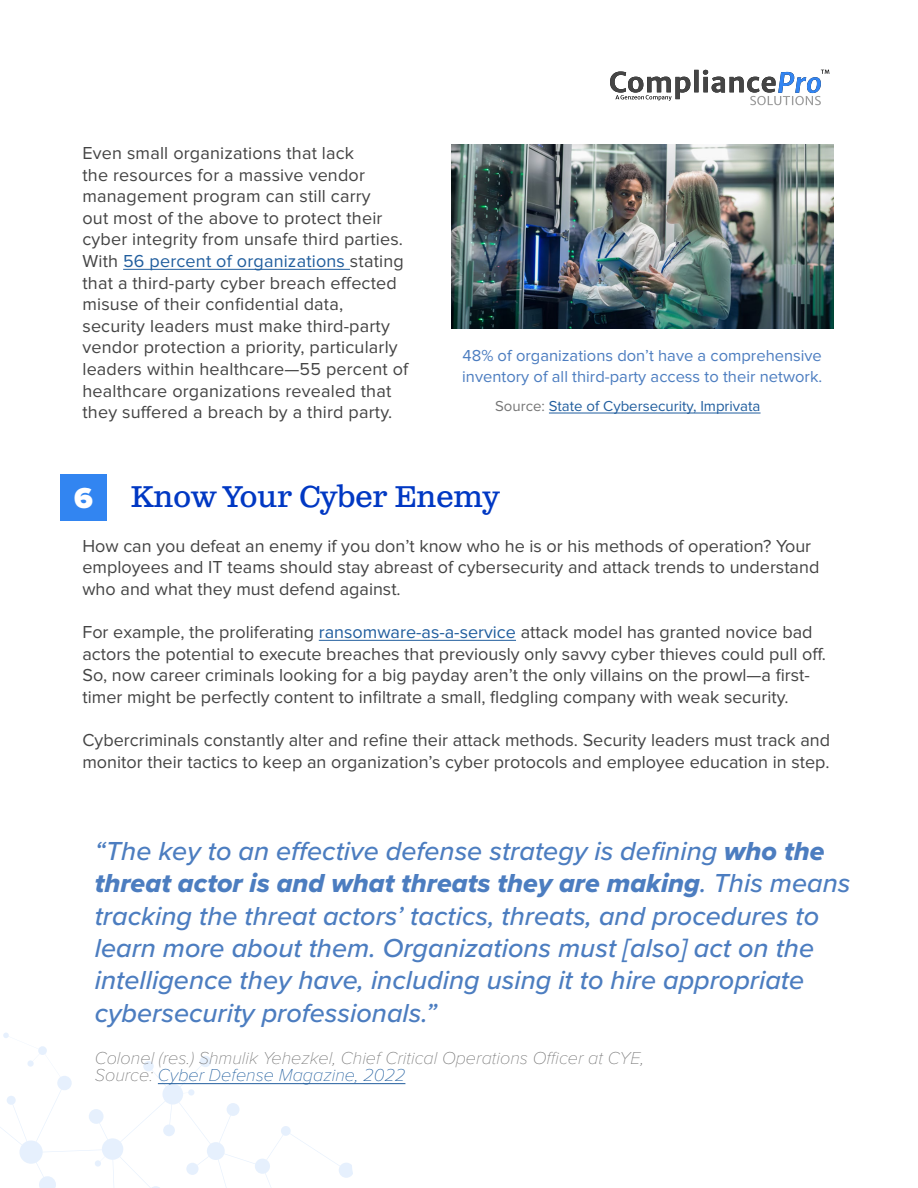
<style>
.page{position:relative;width:918px;height:1188px;background:#fff}
.page>*{position:absolute;margin:0;border:0;box-sizing:border-box;transform-origin:0 0}
.t1{font:30px "Clarendon Text Pro";color:#0038c3}
.t2{font:900 30px "Proxima Nova";color:#fff}
.t3{font:italic 500 27px/32.4px "Proxima Nova";color:#4c7dc0}
.t4{font:27px "Proxima Nova Extrabld It";color:#4c7dc0}
.t5{font:18px/21.6px "Proxima Nova";color:#444}
.t6{font:italic 100 18px/16.5px "Proxima Nova";color:#767676}
.t7{font:16.5px/21px "Proxima Nova";color:#4c7dc0}
.t8{font:15px "Proxima Nova";color:#215e9e}
.s1{color:#215e9e}
.s2{color:#767676}
.s3{font-family:"Proxima Nova Extrabld It";font-weight:400;font-style:normal}
.s4{font-family:"Proxima Nova";font-weight:500;font-style:italic}
</style>
<div class="page">
<svg style="left:0;top:1033px;width:75px;height:155px"></svg>
<svg style="left:610px;top:70px;width:219px;height:35px"></svg>
<hr style="left:319px;top:640px;width:197px;height:1px;background:#215e9e">
<hr style="left:123px;top:269px;width:227px;height:1px;background:#215e9e">
<hr style="left:549px;top:413px;width:212px;height:1px;background:#215e9e">
<img style="left:451px;top:145px;width:382px;height:183px">
<hr style="left:158px;top:1083px;width:247px;height:1px;background:#215e9e">
<div style="left:60px;top:474px;width:47px;height:46px;background:#3285f1"></div>
<p class="t5" style="left:82px;top:142px;width:327px">Even small organizations that lack<br>the resources for a massive vendor management program can still carry<br>out most of the above to protect their cyber integrity from unsafe third parties.<br>With <span class="s1">56 percent of organizations</span> stating that a third-party cyber breach effected misuse of their confidential data, security leaders must make third-party vendor protection a priority, particularly leaders within healthcare—55 percent of healthcare organizations revealed that they suffered a breach by a third party.</p>
<p class="t7" style="left:462px;top:345px;width:362px">48% of organizations don’t have a comprehensive inventory of all third-party access to their network.</p>
<p class="t8" style="left:495px;top:397px;width:267px"><span class="s2">Source:</span> State of Cybersecurity, Imprivata</p>
<h1 class="t2" style="left:74px;top:475px;width:20px">6</h1>
<h1 class="t1" style="left:130px;top:478px;width:371px">Know Your Cyber Enemy</h1>
<p class="t5" style="left:82px;top:535px;width:738px">How can you defeat an enemy if you don’t know who he is or his methods of operation? Your employees and IT teams should stay abreast of cybersecurity and attack trends to understand who and what they must defend against.</p>
<p class="t5" style="left:82px;top:621px;width:745px">For example, the proliferating <span class="s1">ransomware-as-a-service</span> attack model has granted novice bad actors the potential to execute breaches that previously only savvy cyber thieves could pull off.<br>So, now career criminals looking for a big payday aren’t the only villains on the prowl—a first&shy;timer might be perfectly content to infiltrate a small, fledgling company with weak security.</p>
<p class="t5" style="left:82px;top:729px;width:749px">Cybercriminals constantly alter and refine their attack methods. Security leaders must track and monitor their tactics to keep an organization’s cyber protocols and employee education in step.</p>
<h2 class="t3" style="left:95px;top:834px;width:731px">“The key to an effective defense strategy is defining <span class="s3">who the</span></h2>
<h2 class="t4" style="left:95px;top:863px;width:757px">threat actor is and what threats they are making<span class="s4">. This means</span></h2>
<h2 class="t3" style="left:95px;top:898px;width:726px">tracking the threat actors’ tactics, threats, and procedures to learn more about them. Organizations must [also] act on the intelligence they have, including using it to hire appropriate cybersecurity professionals.”</h2>
<p class="t6" style="left:95px;top:1049px;width:551px">Colonel (res.) Shmulik Yehezkel, Chief Critical Operations Officer at CYE,<br>Source: <span class="s1">Cyber Defense Magazine, 2022</span></p>
</div>
